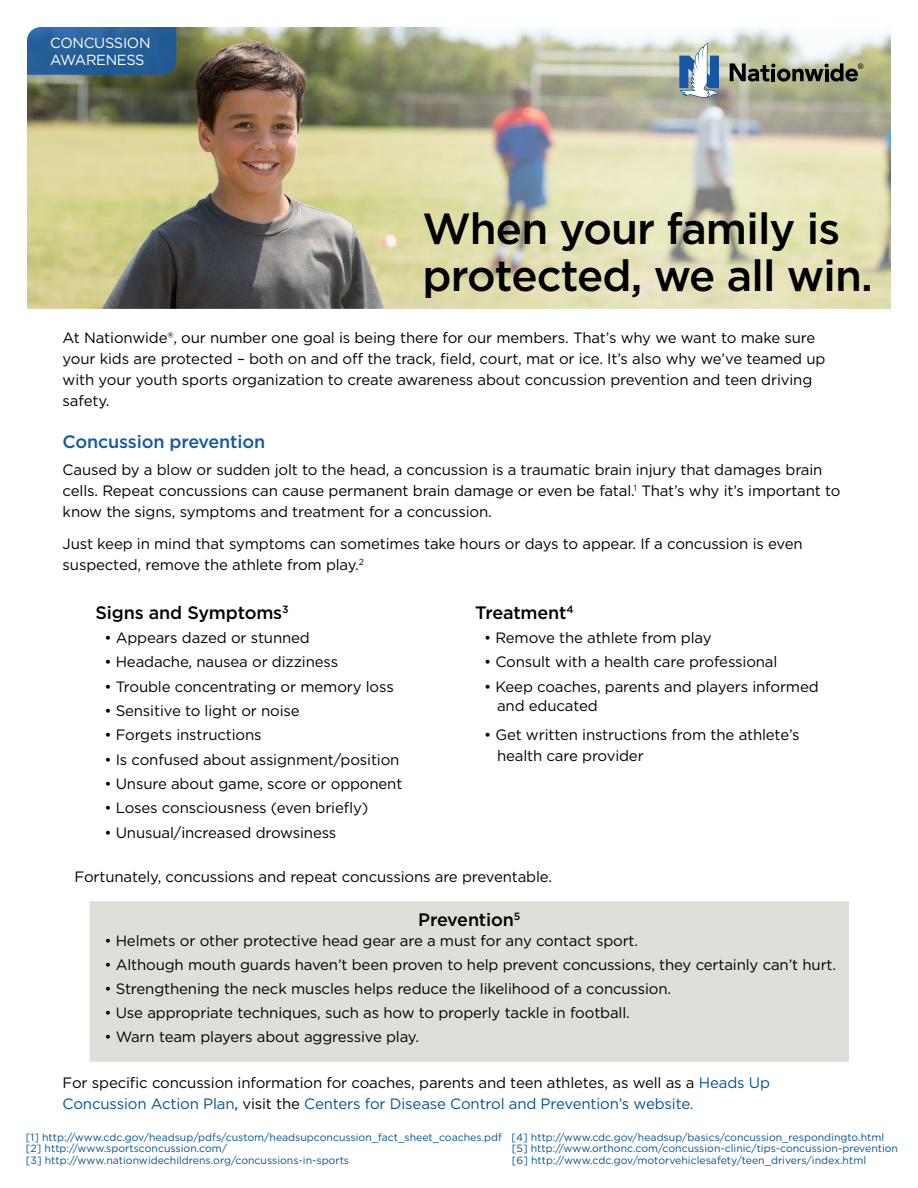
<style>
.page{position:relative;width:918px;height:1188px;background:#fff}
.page>*{position:absolute;margin:0;border:0;box-sizing:border-box;transform-origin:0 0}
.t1{font:500 43.5px/46.3px "Gotham";letter-spacing:-.02em;color:#000}
.t2{font:500 18px "Gotham";letter-spacing:-.01em;color:#000}
.t3{font:500 18px "Gotham";letter-spacing:-.01em;color:#1558a5}
.t4{font:15px/21px "Gotham";letter-spacing:-.01em;color:#000}
.t5{font:14.55px "Gotham";letter-spacing:-.02em;color:#fff}
.t6{font:10.5px/11.2px "Gotham";color:#005491}
.s1{color:#005491}
.s2{color:#035391}
</style>
<div class="page">
<img style="left:27px;top:27px;width:864px;height:282px">
<svg style="left:27px;top:27px;width:149px;height:48px;background:#276098"></svg>
<div style="left:90px;top:901px;width:759px;height:161px;background:#e0ded8"></div>
<svg style="left:730px;top:63px;width:133px;height:19px;background:#6b6d56"></svg>
<svg style="left:679px;top:43px;width:40px;height:55px"></svg>
<p class="t5" style="left:50px;top:33px;width:43px">Concussi</p>
<p class="t5" style="left:127px;top:33px;width:25px">on</p>
<p class="t5" style="left:50px;top:51px;width:23px">Awar</p>
<p class="t5" style="left:96px;top:51px;width:40px">eness</p>
<h1 class="t1" style="left:423px;top:205px;width:452px">When your family is protected, we all win.</h1>
<p class="t4" style="left:63px;top:327px;width:764px">At Nationwide®, our number one goal is being there for our members. That’s why we want to make sure your kids are protected – both on and off the track, field, court, mat or ice. It’s also why we’ve teamed up with your youth sports organization to create awareness about concussion prevention and teen driving safety.</p>
<p class="t3" style="left:63px;top:430px;width:204px">Concussion prevention</p>
<p class="t4" style="left:63px;top:459px;width:779px">Caused by a blow or sudden jolt to the head, a concussion is a traumatic brain injury that damages brain cells. Repeat concussions can cause permanent brain damage or even be fatal.<sup>1</sup> That’s why it’s important to know the signs, symptoms and treatment for a concussion.</p>
<p class="t4" style="left:63px;top:533px;width:742px">Just keep in mind that symptoms can sometimes take hours or days to appear. If a concussion is even suspected, remove the athlete from play.<sup>2</sup></p>
<p class="t2" style="left:96px;top:601px;width:194px">Signs and Symptoms<sup>3</sup></p>
<p class="t2" style="left:475px;top:601px;width:100px">Treatment<sup>4</sup></p>
<p class="t4" style="left:104px;top:627px;width:207px">• Appears dazed or stunned</p>
<p class="t4" style="left:484px;top:627px;width:229px">• Remove the athlete from play</p>
<p class="t4" style="left:104px;top:651px;width:235px">• Headache, nausea or dizziness</p>
<p class="t4" style="left:484px;top:651px;width:295px">• Consult with a health care professional</p>
<p class="t4" style="left:104px;top:675px;width:291px">• Trouble concentrating or memory loss</p>
<p class="t4" style="left:484px;top:675px;width:336px">• Keep coaches, parents and players informed</p>
<p class="t4" style="left:104px;top:700px;width:197px">• Sensitive to light or noise</p>
<p class="t4" style="left:497px;top:695px;width:102px">and educated</p>
<p class="t4" style="left:104px;top:724px;width:159px">• Forgets instructions</p>
<p class="t4" style="left:497px;top:724px;width:304px;text-indent:-13px">• Get written instructions from the athlete’s health care provider</p>
<p class="t4" style="left:104px;top:749px;width:297px">• Is confused about assignment/position</p>
<p class="t4" style="left:104px;top:773px;width:300px">• Unsure about game, score or opponent</p>
<p class="t4" style="left:104px;top:797px;width:266px">• Loses consciousness (even briefly)</p>
<p class="t4" style="left:104px;top:822px;width:234px">• Unusual/increased drowsiness</p>
<p class="t4" style="left:75px;top:866px;width:479px">Fortunately, concussions and repeat concussions are preventable.</p>
<p class="t2" style="left:418px;top:908px;width:104px">Prevention<sup>5</sup></p>
<p class="t4" style="left:104px;top:930px;width:535px">• Helmets or other protective head gear are a must for any contact sport.</p>
<p class="t4" style="left:104px;top:954px;width:733px">• Although mouth guards haven’t been proven to help prevent concussions, they certainly can’t hurt.</p>
<p class="t4" style="left:104px;top:978px;width:568px">• Strengthening the neck muscles helps reduce the likelihood of a concussion.</p>
<p class="t4" style="left:104px;top:1002px;width:527px">• Use appropriate techniques, such as how to properly tackle in football.</p>
<p class="t4" style="left:104px;top:1026px;width:316px">• Warn team players about aggressive play.</p>
<p class="t4" style="left:63px;top:1072px;width:709px">For specific concussion information for coaches, parents and teen athletes, as well as a <span class="s1">Heads Up<br>Concussion Action Plan</span>, visit the <span class="s2">Centers for Disease Control and Prevention’s website</span><span class="s1">.</span></p>
<p class="t6" style="left:26px;top:1132px;width:860px">[1] http://www.cdc.gov/headsup/pdfs/custom/headsupconcussion_fact_sheet_coaches.pdf [4] http://www.cdc.gov/headsup/basics/concussion_respondingto.html [2] http://www.sportsconcussion.com/</p>
<p class="t6" style="left:512px;top:1143px;width:388px">[5] http://www.orthonc.com/concussion-clinic/tips-concussion-prevention</p>
<p class="t6" style="left:26px;top:1154px;width:325px">[3] http://www.nationwidechildrens.org/concussions-in-sports</p>
<p class="t6" style="left:512px;top:1154px;width:356px">[6] http://www.cdc.gov/motorvehiclesafety/teen_drivers/index.html</p>
</div>
